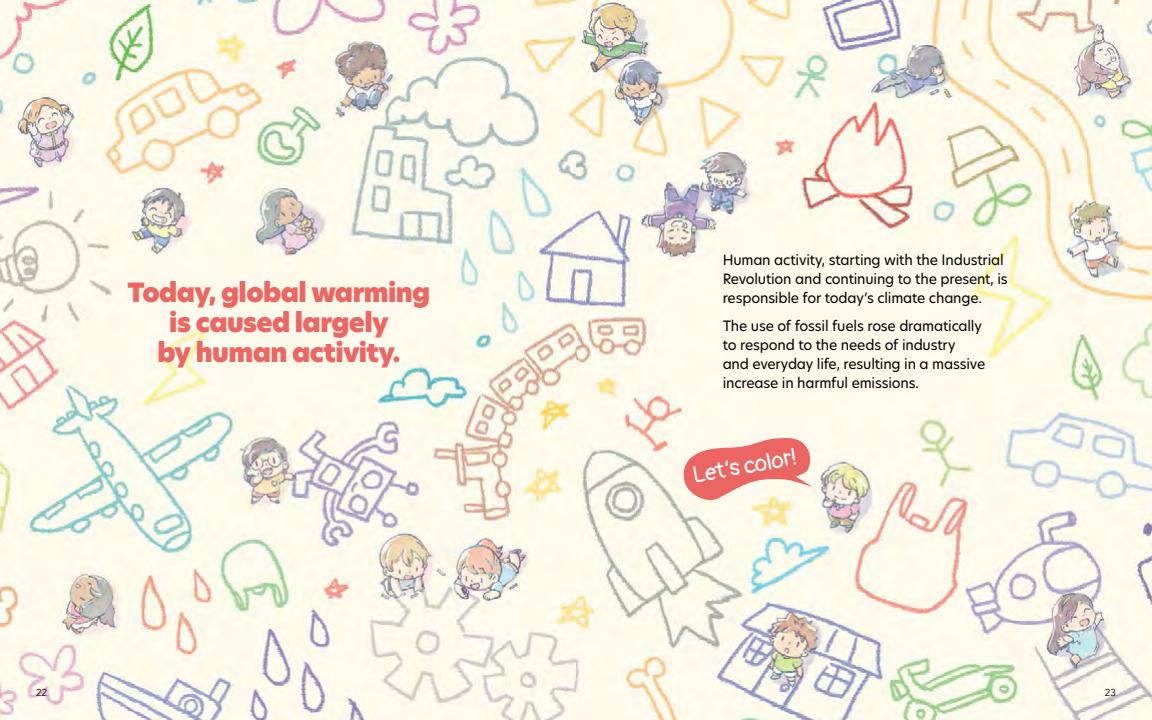
<style>
.page{position:relative;width:1152px;height:720px;background:#fff}
.page>*{position:absolute;margin:0;border:0;box-sizing:border-box;transform-origin:0 0}
.t1{font:26px/30px "Hero New Super";letter-spacing:-.025em;color:#ec6663;text-align:center}
.t2{font:23px "Pangolin";color:#fff}
.t3{font:14px/19px "Hero New";letter-spacing:-.015em;color:#000}
.t4{font:10px "Avenir";color:#000}
</style>
<div class="page">
<img style="left:0;top:0;width:1152px;height:720px">
<svg style="left:682px;top:437px;width:132px;height:66px;background:#f2a39b"></svg>
<h1 class="t1" style="left:128px;top:277px;width:304px">Today, global warming is caused largely<br>by human activity.</h1>
<p class="t4" style="left:36px;top:687px;width:13px">22</p>
<p class="t3" style="left:723px;top:251px;width:287px">Human activity, starting with the Industrial<br>Revolution and continuing to the present, is responsible for today’s climate change.</p>
<p class="t3" style="left:723px;top:317px;width:264px">The use of fossil fuels rose dramatically to respond to the needs of industry and everyday life, resulting in a massive increase in harmful emissions.</p>
<h2 class="t2" style="left:689px;top:454px;width:107px;rotate:-10deg">Let’s color!</h2>
<p class="t4" style="left:1105px;top:687px;width:13px">23</p>
</div>
